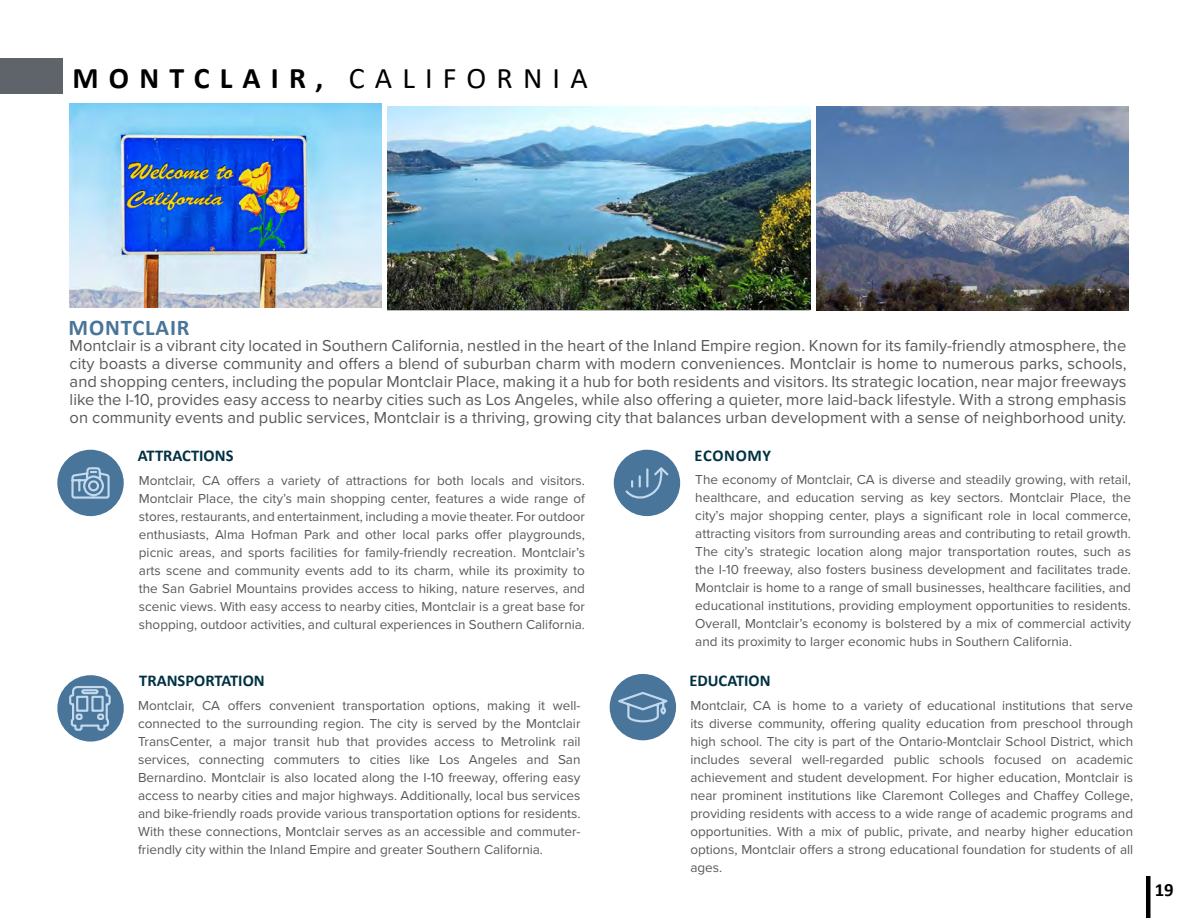
<style>
.page{position:relative;width:1188px;height:918px;background:#fff}
.page>*{position:absolute;margin:0;border:0;box-sizing:border-box;transform-origin:0 0}
.t1{font:700 30px "Calibri";letter-spacing:.34em;color:#000}
.t2{font:700 22.5px "Calibri";letter-spacing:.04em;color:#497599}
.t3{font:700 18.75px "Calibri";color:#000}
.t4{font:16.5px/18px "Proxima Nova";color:#58595b;text-align:justify}
.t5{font:700 16.5px "Calibri";color:#003142}
.t6{font:700 16.5px "Calibri";letter-spacing:.04em;color:#003142}
.t7{font:13.5px/18px "Proxima Nova";color:#58595b;text-align:justify}
.s1{font-weight:400}
</style>
<div class="page">
<hr style="left:1146px;top:876px;width:4px;height:42px;background:#000">
<div style="left:610px;top:674px;width:66px;height:66px;background:#49759a;border-radius:50%"></div>
<svg style="left:613px;top:690px;width:60px;height:34px"></svg>
<div style="left:57px;top:675px;width:67px;height:67px;background:#49759a;border-radius:50%"></div>
<svg style="left:69px;top:686px;width:42px;height:45px"></svg>
<div style="left:57px;top:450px;width:67px;height:66px;background:#49759a;border-radius:50%"></div>
<svg style="left:71px;top:467px;width:39px;height:32px"></svg>
<div style="left:614px;top:450px;width:66px;height:66px;background:#49759a;border-radius:50%"></div>
<svg style="left:625px;top:467px;width:44px;height:32px"></svg>
<img style="left:388px;top:106px;width:422px;height:204px">
<img style="left:70px;top:104px;width:311px;height:203px">
<img style="left:817px;top:106px;width:312px;height:204px">
<div style="left:0;top:58px;width:62px;height:36px;background:#5f636a"></div>
<h1 class="t1" style="left:73px;top:56px;width:517px">MONTCLAIR, <span class="s1">CALIFORNIA</span></h1>
<h2 class="t2" style="left:69px;top:312px;width:123px">MONTCLAIR</h2>
<p class="t4" style="left:70px;top:336px;width:1058px">Montclair is a vibrant city located in Southern California, nestled in the heart of the Inland Empire region. Known for its family-friendly atmosphere, the city boasts a diverse community and offers a blend of suburban charm with modern conveniences. Montclair is home to numerous parks, schools, and shopping centers, including the popular Montclair Place, making it a hub for both residents and visitors. Its strategic location, near major freeways like the I-10, provides easy access to nearby cities such as Los Angeles, while also offering a quieter, more laid-back lifestyle. With a strong emphasis on community events and public services, Montclair is a thriving, growing city that balances urban development with a sense of neighborhood unity.</p>
<p class="t5" style="left:138px;top:444px;width:97px">ATTRACTIONS</p>
<p class="t7" style="left:139px;top:471px;width:448px">Montclair, CA offers a variety of attractions for both locals and visitors.<br>Montclair Place, the city’s main shopping center, features a wide range of stores, restaurants, and entertainment, including a movie theater. For outdoor enthusiasts, Alma Hofman Park and other local parks offer playgrounds, picnic areas, and sports facilities for family-friendly recreation. Montclair’s arts scene and community events add to its charm, while its proximity to the San Gabriel Mountains provides access to hiking, nature reserves, and scenic views. With easy access to nearby cities, Montclair is a great base for shopping, outdoor activities, and cultural experiences in Southern California.</p>
<p class="t5" style="left:139px;top:668px;width:127px">TRANSPORTATION</p>
<p class="t7" style="left:138px;top:696px;width:444px">Montclair, CA offers convenient transportation options, making it well&shy;connected to the surrounding region. The city is served by the Montclair TransCenter, a major transit hub that provides access to Metrolink rail services, connecting commuters to cities like Los Angeles and San Bernardino. Montclair is also located along the I-10 freeway, offering easy access to nearby cities and major highways. Additionally, local bus services and bike-friendly roads provide various transportation options for residents.<br>With these connections, Montclair serves as an accessible and commuter&shy;friendly city within the Inland Empire and greater Southern California.</p>
<p class="t6" style="left:695px;top:444px;width:78px">ECONOMY</p>
<p class="t7" style="left:695px;top:470px;width:437px">The economy of Montclair, CA is diverse and steadily growing, with retail, healthcare, and education serving as key sectors. Montclair Place, the city’s major shopping center, plays a significant role in local commerce, attracting visitors from surrounding areas and contributing to retail growth.<br>The city’s strategic location along major transportation routes, such as the I-10 freeway, also fosters business development and facilitates trade.<br>Montclair is home to a range of small businesses, healthcare facilities, and educational institutions, providing employment opportunities to residents.<br>Overall, Montclair’s economy is bolstered by a mix of commercial activity and its proximity to larger economic hubs in Southern California.</p>
<p class="t5" style="left:689px;top:668px;width:83px">EDUCATION</p>
<p class="t7" style="left:690px;top:696px;width:444px">Montclair, CA is home to a variety of educational institutions that serve its diverse community, offering quality education from preschool through high school. The city is part of the Ontario-Montclair School District, which includes several well-regarded public schools focused on academic achievement and student development. For higher education, Montclair is near prominent institutions like Claremont Colleges and Chaffey College, providing residents with access to a wide range of academic programs and opportunities. With a mix of public, private, and nearby higher education options, Montclair offers a strong educational foundation for students of all ages.</p>
<h3 class="t3" style="left:1155px;top:877px;width:21px">19</h3>
</div>
